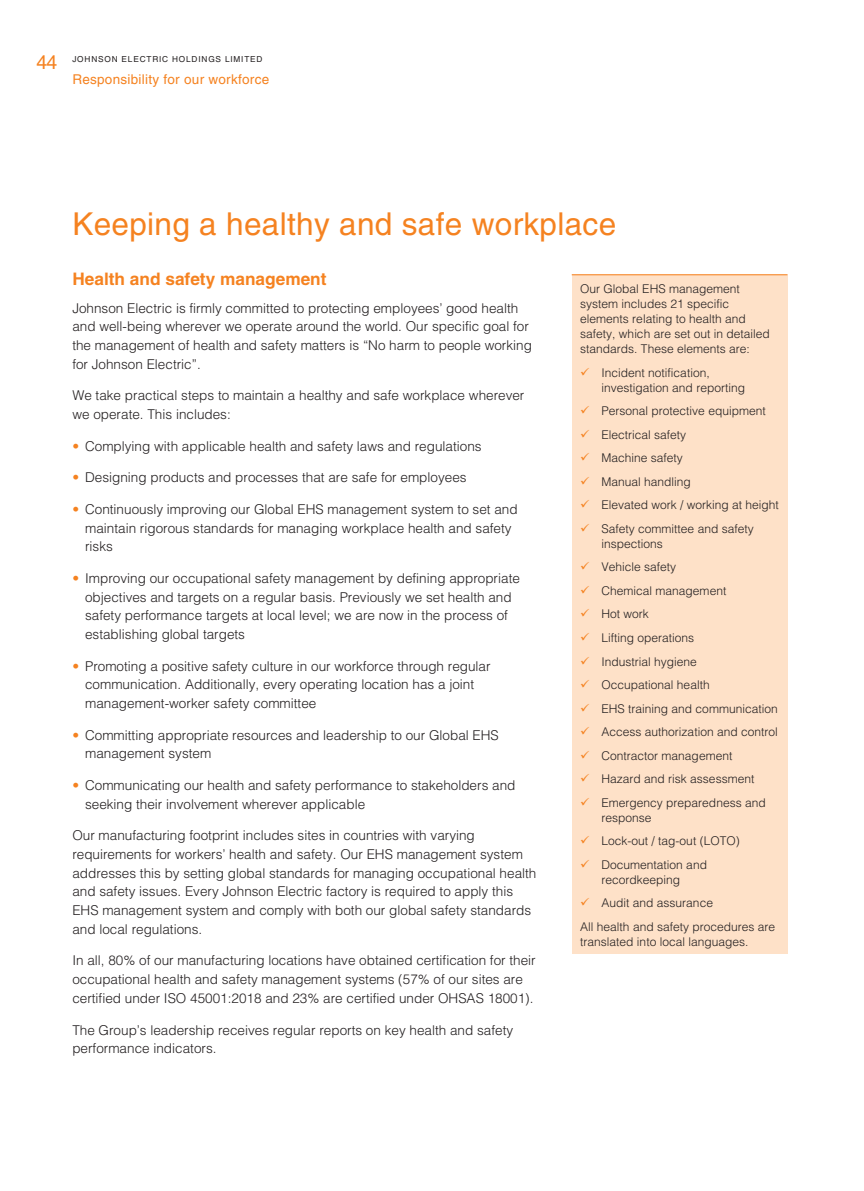
<style>
.page{position:relative;width:864px;height:1191px;background:#fff}
.page>*{position:absolute;margin:0;border:0;box-sizing:border-box;transform-origin:0 0}
.t1{font:31.5px "Helvetica LT Std";letter-spacing:.01em;color:#f58220}
.t2{font:19.5px "Helvetica LT Std";color:#f58220}
.t3{font:700 17.25px "Helvetica LT Std";color:#f58220}
.t4{font:300 13.5px/18.8px "Helvetica LT Std";color:#231f20}
.t5{font:13.5px "Helvetica LT Std";letter-spacing:.02em;color:#f58220}
.t6{font:300 12px/15px "Helvetica LT Std";color:#231f20}
.t7{font:8.25px "Helvetica LT Std";letter-spacing:.1em;color:#231f20}
.s1{color:#f58220}
</style>
<div class="page">
<div style="left:571px;top:275px;width:216px;height:679px;background:#fee1c8"></div>
<hr style="left:571px;top:274px;width:216px;height:1px;background:#f58220">
<h2 class="t2" style="left:36px;top:51px;width:22px">44</h2>
<p class="t7" style="left:72px;top:54px;width:192px">JOHNSON ELECTRIC HOLDINGS LIMITED</p>
<p class="t5" style="left:72px;top:71px;width:198px">Responsibility for our workforce</p>
<h1 class="t1" style="left:72px;top:205px;width:545px">Keeping a healthy and safe workplace</h1>
<p class="t3" style="left:72px;top:269px;width:256px">Health and safety management</p>
<p class="t4" style="left:72px;top:298px;width:461px">Johnson Electric is firmly committed to protecting employees’ good health and well-being wherever we operate around the world. Our specific goal for the management of health and safety matters is “No harm to people working for Johnson Electric”.</p>
<p class="t4" style="left:72px;top:386px;width:453px">We take practical steps to maintain a healthy and safe workplace wherever we operate. This includes:</p>
<p class="t4" style="left:72px;top:436px;width:410px"><span class="s1">•</span> Complying with applicable health and safety laws and regulations</p>
<p class="t4" style="left:72px;top:468px;width:395px"><span class="s1">•</span> Designing products and processes that are safe for employees</p>
<p class="t4" style="left:85px;top:499px;width:434px;text-indent:-13px"><span class="s1">•</span> Continuously improving our Global EHS management system to set and maintain rigorous standards for managing workplace health and safety risks</p>
<p class="t4" style="left:85px;top:568px;width:436px;text-indent:-13px"><span class="s1">•</span> Improving our occupational safety management by defining appropriate objectives and targets on a regular basis. Previously we set health and safety performance targets at local level; we are now in the process of establishing global targets</p>
<p class="t4" style="left:85px;top:656px;width:407px;text-indent:-13px"><span class="s1">•</span> Promoting a positive safety culture in our workforce through regular communication. Additionally, every operating location has a joint management-worker safety committee</p>
<p class="t4" style="left:85px;top:725px;width:415px;text-indent:-13px"><span class="s1">•</span> Committing appropriate resources and leadership to our Global EHS management system</p>
<p class="t4" style="left:85px;top:775px;width:431px;text-indent:-13px"><span class="s1">•</span> Communicating our health and safety performance to stakeholders and seeking their involvement wherever applicable</p>
<p class="t4" style="left:72px;top:826px;width:465px">Our manufacturing footprint includes sites in countries with varying requirements for workers’ health and safety. Our EHS management system addresses this by setting global standards for managing occupational health and safety issues. Every Johnson Electric factory is required to apply this EHS management system and comply with both our global safety standards and local regulations.</p>
<p class="t4" style="left:72px;top:951px;width:464px">In all, 80% of our manufacturing locations have obtained certification for their occupational health and safety management systems (57% of our sites are certified under ISO 45001:2018 and 23% are certified under OHSAS 18001).</p>
<p class="t4" style="left:72px;top:1020px;width:442px">The Group’s leadership receives regular reports on key health and safety performance indicators.</p>
<p class="t6" style="left:580px;top:281px;width:191px">Our Global EHS management system includes 21 specific elements relating to health and safety, which are set out in detailed standards. These elements are:</p>
<p class="t6" style="left:601px;top:365px;width:145px;text-indent:-21px"><span class="s1">✓</span> Incident notification, investigation and reporting</p>
<p class="t6" style="left:580px;top:403px;width:187px"><span class="s1">✓</span> Personal protective equipment</p>
<p class="t6" style="left:580px;top:427px;width:107px"><span class="s1">✓</span> Electrical safety</p>
<p class="t6" style="left:580px;top:450px;width:104px"><span class="s1">✓</span> Machine safety</p>
<p class="t6" style="left:580px;top:474px;width:112px"><span class="s1">✓</span> Manual handling</p>
<p class="t6" style="left:580px;top:497px;width:200px"><span class="s1">✓</span> Elevated work / working at height</p>
<p class="t6" style="left:601px;top:521px;width:154px;text-indent:-21px"><span class="s1">✓</span> Safety committee and safety inspections</p>
<p class="t6" style="left:580px;top:559px;width:97px"><span class="s1">✓</span> Vehicle safety</p>
<p class="t6" style="left:580px;top:583px;width:147px"><span class="s1">✓</span> Chemical management</p>
<p class="t6" style="left:580px;top:606px;width:70px"><span class="s1">✓</span> Hot work</p>
<p class="t6" style="left:580px;top:630px;width:115px"><span class="s1">✓</span> Lifting operations</p>
<p class="t6" style="left:580px;top:653px;width:118px"><span class="s1">✓</span> Industrial hygiene</p>
<p class="t6" style="left:580px;top:677px;width:131px"><span class="s1">✓</span> Occupational health</p>
<p class="t6" style="left:580px;top:700px;width:199px"><span class="s1">✓</span> EHS training and communication</p>
<p class="t6" style="left:580px;top:724px;width:199px"><span class="s1">✓</span> Access authorization and control</p>
<p class="t6" style="left:580px;top:747px;width:153px"><span class="s1">✓</span> Contractor management</p>
<p class="t6" style="left:580px;top:771px;width:175px"><span class="s1">✓</span> Hazard and risk assessment</p>
<p class="t6" style="left:601px;top:794px;width:166px;text-indent:-21px"><span class="s1">✓</span> Emergency preparedness and response</p>
<p class="t6" style="left:580px;top:833px;width:161px"><span class="s1">✓</span> Lock-out / tag-out (LOTO)</p>
<p class="t6" style="left:580px;top:856px;width:128px;text-align:center"><span class="s1">✓</span> Documentation and recordkeeping</p>
<p class="t6" style="left:580px;top:891px;width:196px;line-height:23.5px"><span class="s1">✓</span> Audit and assurance<br>All health and safety procedures are</p>
<p class="t6" style="left:580px;top:933px;width:170px">translated into local languages.</p>
</div>
